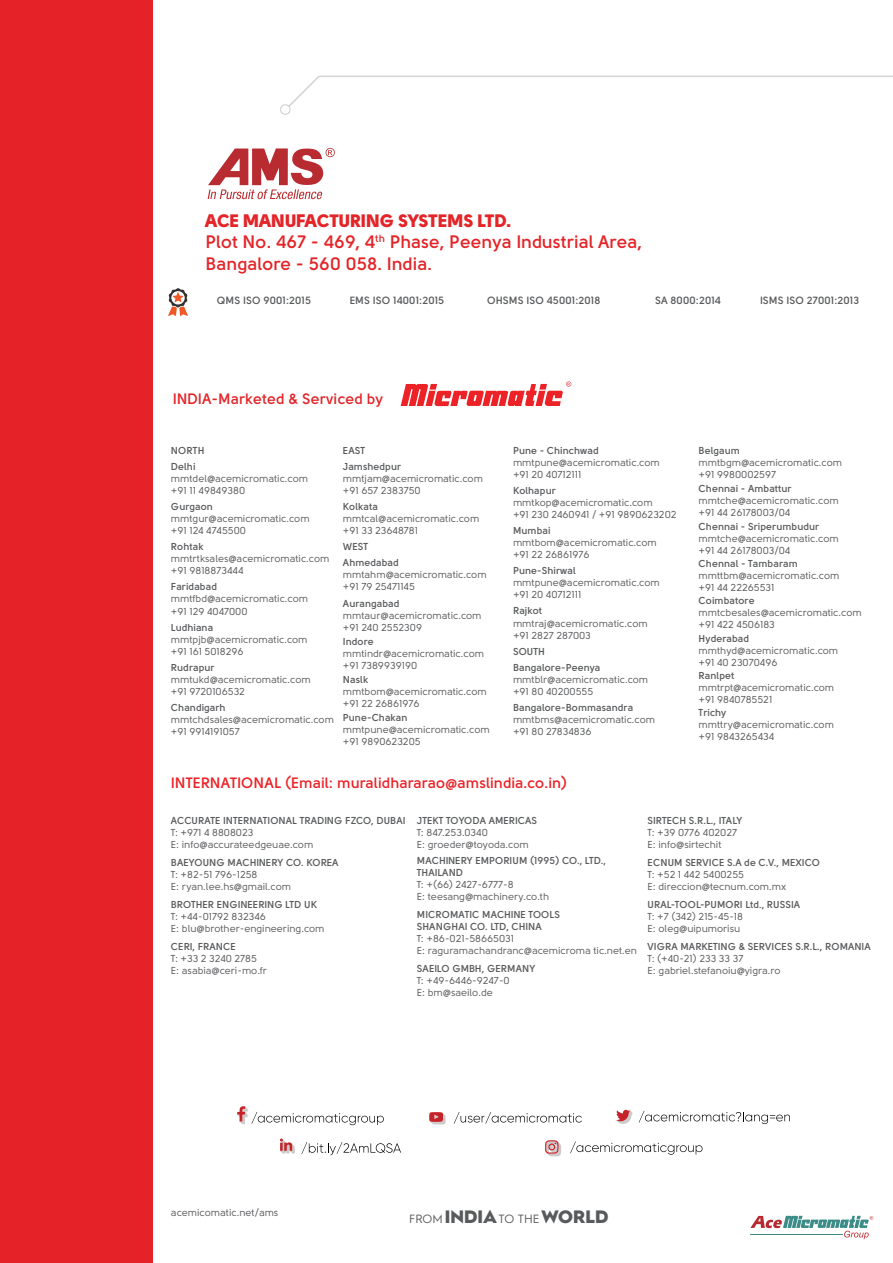
<style>
.page{position:relative;width:893px;height:1263px;background:#fff}
.page>*{position:absolute;margin:0;border:0;box-sizing:border-box;transform-origin:0 0}
.t1{font:700 18px/21.6px "Solomon Sans Semi";color:#e32529}
.t2{font:18px "Solomon Sans Black";letter-spacing:-.005em;color:#e32529}
.t3{font:900 18px "Hurme Geometric Sans 1";color:#595a5c}
.t4{font:700 15px "Solomon Sans Semi";color:#ec2227}
.t5{font:700 15px "Solomon Sans Semi";color:#e32529}
.t6{font:700 10.5px "Solomon Sans Semi";color:#595a5c}
.t7{font:10.05px/12px "Solomon Sans Normal";color:#595a5c}
.t8{font:700 10.05px/16px "Solomon Sans Semi";color:#595a5c}
.s1{font-weight:400;font-size:12px}
</style>
<div class="page">
<div style="left:0;top:0;width:152px;height:1263px;background:#e42227"></div>
<hr style="left:319px;top:76px;width:574px;height:1px;background:#d1d3d4">
<svg style="left:288px;top:75px;width:33px;height:32px"></svg>
<div style="left:280px;top:104px;width:11px;height:11px;border:1px solid #d1d3d4;border-radius:50%"></div>
<svg style="left:750px;top:1216px;width:123px;height:23px"></svg>
<svg style="left:401px;top:381px;width:170px;height:25px"></svg>
<svg style="left:168px;top:288px;width:20px;height:28px"></svg>
<svg style="left:208px;top:148px;width:127px;height:51px"></svg>
<svg style="left:639px;top:1111px;width:151px;height:13px"></svg>
<svg style="left:454px;top:1112px;width:128px;height:12px"></svg>
<svg style="left:237px;top:1106px;width:147px;height:19px"></svg>
<svg style="left:616px;top:1110px;width:17px;height:14px"></svg>
<svg style="left:570px;top:1141px;width:132px;height:14px"></svg>
<svg style="left:545px;top:1140px;width:16px;height:16px"></svg>
<svg style="left:301px;top:1142px;width:100px;height:13px"></svg>
<svg style="left:280px;top:1138px;width:15px;height:15px"></svg>
<svg style="left:429px;top:1112px;width:17px;height:12px"></svg>
<h1 class="t2" style="left:205px;top:210px;width:307px">ACE MANUFACTURING SYSTEMS LTD.</h1>
<h1 class="t1" style="left:205px;top:231px;width:438px">Plot No. 467 - 469, 4<sup>th</sup> Phase, Peenya Industrial Area,<br>Bangalore - 560 058. India.</h1>
<p class="t6" style="left:217px;top:294px;width:96px">QMS ISO 9001:2015</p>
<p class="t6" style="left:350px;top:294px;width:96px">EMS ISO 14001:2015</p>
<p class="t6" style="left:487px;top:294px;width:115px">OHSMS ISO 45001:2018</p>
<p class="t6" style="left:655px;top:294px;width:67px">SA 8000:2014</p>
<p class="t6" style="left:760px;top:294px;width:101px">ISMS ISO 27001:2013</p>
<h2 class="t5" style="left:173px;top:390px;width:212px">INDIA-Marketed &amp; Serviced by</h2>
<p class="t8" style="left:171px;top:442px;width:35px">NORTH<br>Delhi</p>
<p class="t7" style="left:171px;top:472px;width:139px">mmtdel@acemicromatic.com +91 11 49849380</p>
<p class="t8" style="left:171px;top:498px;width:44px">Gurgaon</p>
<p class="t7" style="left:171px;top:513px;width:140px">mmtgur@acemicromatic.com +91 124 4745500</p>
<p class="t8" style="left:171px;top:539px;width:34px">Rohtak</p>
<p class="t7" style="left:171px;top:553px;width:160px">mmtrtksales@acemicromatic.com +91 9818873444</p>
<p class="t8" style="left:171px;top:579px;width:48px">Faridabad</p>
<p class="t7" style="left:171px;top:593px;width:139px">mmtfbd@acemicromatic.com +91 129 4047000</p>
<p class="t8" style="left:171px;top:619px;width:44px">Ludhiana</p>
<p class="t7" style="left:171px;top:633px;width:138px">mmtpjb@acemicromatic.com +91 161 5018296</p>
<p class="t8" style="left:171px;top:659px;width:45px">Rudrapur</p>
<p class="t7" style="left:171px;top:673px;width:141px">mmtukd@acemicromatic.com +91 9720106532</p>
<p class="t8" style="left:171px;top:699px;width:56px">Chandigarh</p>
<p class="t7" style="left:171px;top:713px;width:165px">mmtchdsales@acemicromatic.com +91 9914191057</p>
<p class="t8" style="left:343px;top:442px;width:60px">EAST<br>Jamshedpur</p>
<p class="t7" style="left:343px;top:472px;width:142px">mmtjam@acemicromatic.com +91 657 2383750</p>
<p class="t8" style="left:343px;top:498px;width:36px">Kolkata</p>
<p class="t7" style="left:343px;top:512px;width:138px">mmtcal@acemicromatic.com +91 33 23648781</p>
<p class="t8" style="left:343px;top:539px;width:57px">WEST<br>Ahmedabad</p>
<p class="t7" style="left:343px;top:569px;width:145px">mmtahm@acemicromatic.com +91 79 25471145</p>
<p class="t8" style="left:343px;top:595px;width:58px">Aurangabad</p>
<p class="t7" style="left:343px;top:609px;width:140px">mmtaur@acemicromatic.com +91 240 2552309</p>
<p class="t8" style="left:343px;top:633px;width:32px">Indore</p>
<p class="t7" style="left:343px;top:647px;width:143px">mmtindr@acemicromatic.com +91 7389939190</p>
<p class="t8" style="left:343px;top:671px;width:27px">Naslk</p>
<p class="t7" style="left:343px;top:685px;width:145px">mmtbom@acemicromatic.com +91 22 26861976</p>
<p class="t8" style="left:343px;top:709px;width:66px">Pune-Chakan</p>
<p class="t7" style="left:343px;top:723px;width:148px">mmtpune@acemicromatic.com +91 9890623205</p>
<p class="t8" style="left:513px;top:442px;width:87px">Pune - Chinchwad</p>
<p class="t7" style="left:513px;top:456px;width:148px">mmtpune@acemicromatic.com +91 20 40712111</p>
<p class="t8" style="left:513px;top:482px;width:44px">Kolhapur</p>
<p class="t7" style="left:513px;top:496px;width:165px">mmtkop@acemicromatic.com<br>+91 230 2460941 / +91 9890623202</p>
<p class="t8" style="left:513px;top:522px;width:39px">Mumbai</p>
<p class="t7" style="left:513px;top:537px;width:145px">mmtbom@acemicromatic.com +91 22 26861976</p>
<p class="t8" style="left:513px;top:563px;width:64px">Pune-Shirwal</p>
<p class="t7" style="left:513px;top:577px;width:148px">mmtpune@acemicromatic.com +91 20 40712111</p>
<p class="t8" style="left:513px;top:603px;width:31px">Rajkot</p>
<p class="t7" style="left:513px;top:617px;width:136px">mmtraj@acemicromatic.com +91 2827 287003</p>
<p class="t8" style="left:513px;top:643px;width:89px">SOUTH<br>Bangalore-Peenya</p>
<p class="t7" style="left:513px;top:673px;width:137px">mmtblr@acemicromatic.com +91 80 40200555</p>
<p class="t8" style="left:513px;top:699px;width:122px">Bangalore-Bommasandra</p>
<p class="t7" style="left:513px;top:713px;width:144px">mmtbms@acemicromatic.com +91 80 27834836</p>
<h2 class="t4" style="left:171px;top:774px;width:398px">INTERNATIONAL (Email: muralidhararao@amslindia.co.in)</h2>
<p class="t8" style="left:699px;top:442px;width:43px">Belgaum</p>
<p class="t7" style="left:699px;top:456px;width:145px">mmtbgm@acemicromatic.com +91 9980002597</p>
<p class="t8" style="left:699px;top:481px;width:95px">Chennai - Ambattur</p>
<p class="t7" style="left:699px;top:495px;width:142px">mmtche@acemicromatic.com +91 44 26178003/04</p>
<p class="t8" style="left:699px;top:518px;width:122px">Chennai - Sriperumbudur</p>
<p class="t7" style="left:699px;top:532px;width:142px">mmtche@acemicromatic.com +91 44 26178003/04</p>
<p class="t8" style="left:699px;top:555px;width:101px">Chennal - Tambaram</p>
<p class="t7" style="left:699px;top:569px;width:142px">mmttbm@acemicromatic.com +91 44 22265531</p>
<p class="t8" style="left:699px;top:593px;width:58px">Coimbatore</p>
<p class="t7" style="left:699px;top:607px;width:165px">mmtcbesales@acemicromatic.com +91 422 4506183</p>
<p class="t8" style="left:699px;top:630px;width:52px">Hyderabad</p>
<p class="t7" style="left:699px;top:644px;width:141px">mmthyd@acemicromatic.com +91 40 23070496</p>
<p class="t8" style="left:699px;top:667px;width:37px">Ranlpet</p>
<p class="t7" style="left:699px;top:681px;width:137px">mmtrpt@acemicromatic.com +91 9840785521</p>
<p class="t8" style="left:699px;top:705px;width:29px">Trichy</p>
<p class="t7" style="left:699px;top:719px;width:137px">mmttry@acemicromatic.com +91 9843265434</p>
<p class="t8" style="left:171px;top:812px;width:236px">ACCURATE INTERNATIONAL TRADING FZCO, DUBAI</p>
<p class="t7" style="left:171px;top:826px;width:144px">T: +971 4 8808023<br>E: info@accurateedgeuae.com</p>
<p class="t8" style="left:171px;top:854px;width:169px">BAEYOUNG MACHINERY CO. KOREA</p>
<p class="t7" style="left:171px;top:868px;width:122px">T: +82-51 796-1258<br>E: ryan.lee.hs@gmail.com</p>
<p class="t8" style="left:171px;top:896px;width:148px">BROTHER ENGINEERING LTD UK</p>
<p class="t7" style="left:171px;top:910px;width:155px">T: +44-01792 832346<br>E: blu@brother-engineering.com</p>
<p class="t8" style="left:171px;top:938px;width:67px">CERI, FRANCE</p>
<p class="t7" style="left:171px;top:952px;width:98px">T: +33 2 3240 2785<br>E: asabia@ceri-mo.fr</p>
<p class="t8" style="left:417px;top:812px;width:122px">JTEKT TOYODA AMERICAS</p>
<p class="t7" style="left:417px;top:826px;width:113px">T: 847.253.0340<br>E: groeder@toyoda.com</p>
<p class="t8" style="left:417px;top:855px;width:191px;line-height:12px">MACHINERY EMPORIUM (1995) CO., LTD.,<br>THAILAND</p>
<p class="t7" style="left:417px;top:879px;width:134px">T: +(66) 2427-6777-8<br>E: teesang@machinery.co.th</p>
<p class="t8" style="left:417px;top:909px;width:145px;line-height:12px">MICROMATIC MACHINE TOOLS<br>SHANGHAI CO. LTD, CHINA</p>
<p class="t7" style="left:417px;top:933px;width:222px">T: +86-021-58665031<br>E: raguramachandranc@acemicroma tic.net.en</p>
<p class="t8" style="left:417px;top:960px;width:120px">SAEILO GMBH, GERMANY</p>
<p class="t7" style="left:417px;top:975px;width:94px">T: +49-6446-9247-0<br>E: bm@saeilo.de</p>
<p class="t8" style="left:648px;top:812px;width:96px">SIRTECH S.R.L., ITALY</p>
<p class="t7" style="left:648px;top:826px;width:91px">T: +39 0776 402027<br>E: info@sirtechit</p>
<p class="t8" style="left:648px;top:854px;width:174px">ECNUM SERVICE S.A de C.V., MEXICO</p>
<p class="t7" style="left:648px;top:868px;width:140px">T: +52 1 442 5400255<br>E: direccion@tecnum.com.mx</p>
<p class="t8" style="left:648px;top:896px;width:154px">URAL-TOOL-PUMORI Ltd., RUSSIA</p>
<p class="t7" style="left:648px;top:910px;width:97px">T: +7 (342) 215-45-18<br>E: oleg@uipumorisu</p>
<p class="t8" style="left:648px;top:938px;width:225px">VIGRA MARKETING &amp; SERVICES S.R.L., ROMANIA</p>
<p class="t7" style="left:648px;top:952px;width:134px">T: (+40-21) 233 33 37<br>E: gabriel.stefanoiu@yigra.ro</p>
<p class="t7" style="left:171px;top:1206px;width:109px">acemicomatic.net/ams</p>
<h1 class="t3" style="left:409px;top:1204px;width:201px"><span class="s1">FROM</span> INDIA<span class="s1">TO THE</span>WORLD</h1>
</div>
